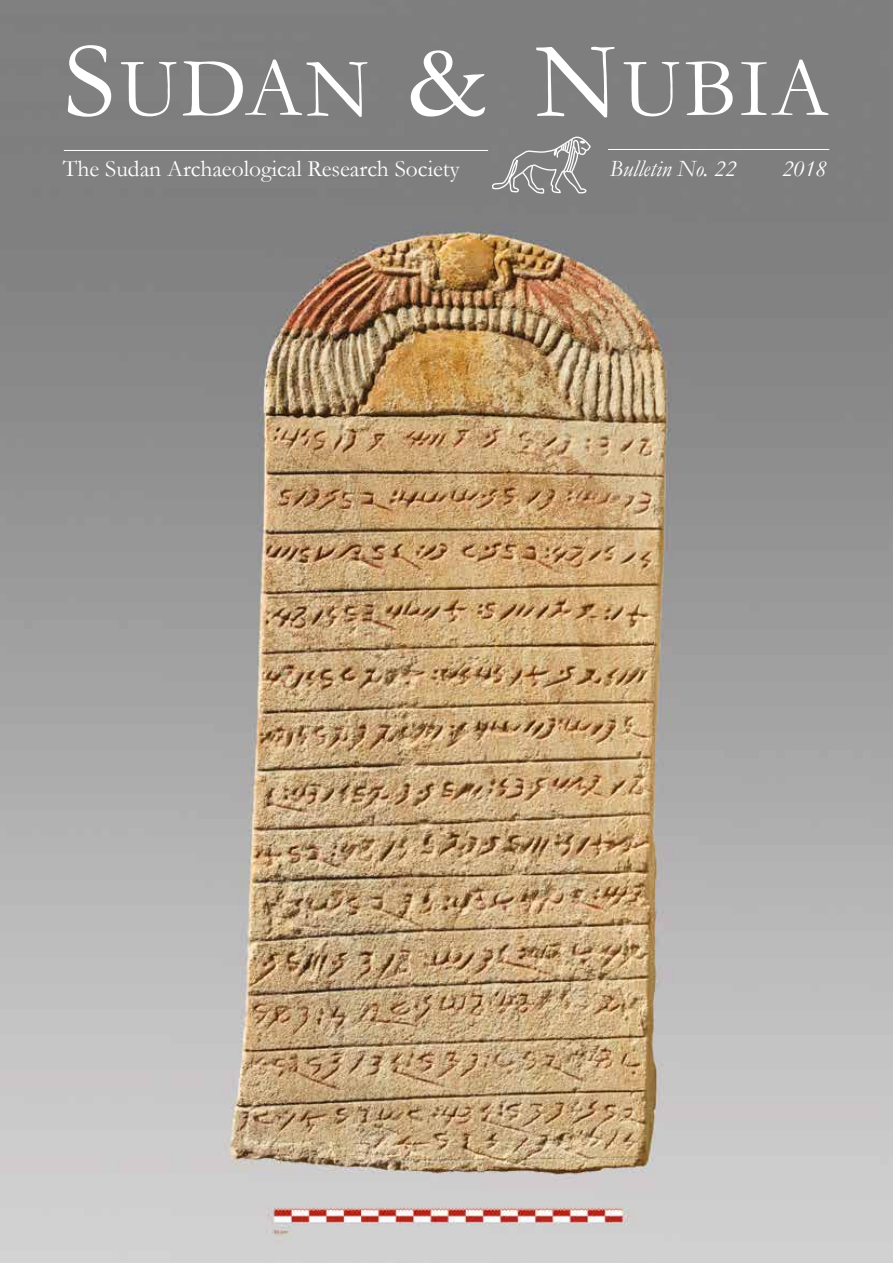
<style>
.page{position:relative;width:893px;height:1263px;background:#fff}
.page>*{position:absolute;margin:0;border:0;box-sizing:border-box;transform-origin:0 0}
.t1{font:84.45px "Garamond";letter-spacing:.035em;color:#fff}
.t2{font:23.55px "Garamond";color:#fff}
.t3{font:italic 23.55px "Garamond";color:#fff}
.s1{font-size:108.6px}
</style>
<div class="page">
<img style="left:0;top:0;width:893px;height:1263px">
<hr style="left:64px;top:150px;width:424px;height:1px;background:#fff">
<hr style="left:608px;top:149px;width:221px;height:1px;background:#fff">
<svg style="left:490px;top:136px;width:102px;height:61px;background:#909090"></svg>
<h1 class="t1" style="left:64px;top:32px;width:767px"><span class="s1">S</span>UDAN <span class="s1">&amp; N</span>UBIA</h1>
<p class="t2" style="left:63px;top:153px;width:398px">The Sudan Archaeological Research Society</p>
<p class="t3" style="left:610px;top:153px;width:128px">Bulletin No. 22</p>
<p class="t3" style="left:782px;top:153px;width:46px">2018</p>
</div>
